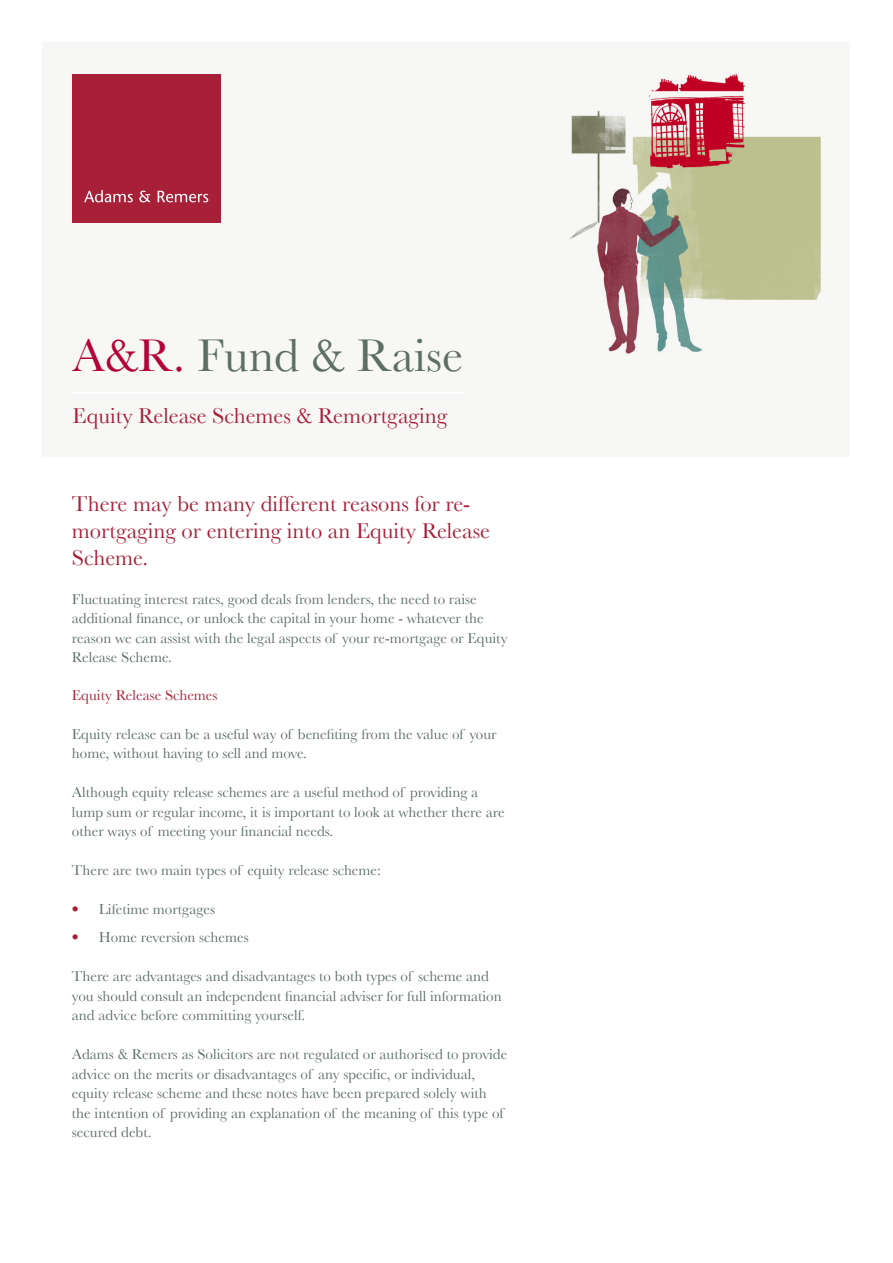
<style>
.page{position:relative;width:893px;height:1263px;background:#fff}
.page>*{position:absolute;margin:0;border:0;box-sizing:border-box;transform-origin:0 0}
.t1{font:48px "Baskerville";color:#5d6e65}
.t2{font:22.5px/27px "Baskerville";color:#a81f38}
.t3{font:15px/19.5px "Baskerville";color:#5d6e65}
.t4{font:15px "Baskerville";color:#a81f38}
.s1{color:#b30437}
.s2{font-family:"New Baskerville Std";color:#a81f38}
</style>
<div class="page">
<div style="left:43px;top:43px;width:807px;height:414px;background:#f7f7f5"></div>
<div style="left:72px;top:74px;width:149px;height:149px;background:#a81f38"></div>
<svg style="left:84px;top:190px;width:49px;height:12px"></svg>
<svg style="left:139px;top:191px;width:12px;height:11px"></svg>
<svg style="left:158px;top:191px;width:50px;height:11px"></svg>
<img style="left:569px;top:74px;width:252px;height:280px">
<hr style="left:73px;top:392px;width:392px;height:2px;background:#fff">
<p class="t1" style="left:72px;top:327px;width:393px"><span class="s1">A&amp;R.</span> Fund &amp; Raise</p>
<p class="t2" style="left:73px;top:402px;width:376px">Equity Release Schemes &amp; Remortgaging</p>
<p class="t2" style="left:72px;top:489px;width:420px">There may be many different reasons for re&shy;mortgaging or entering into an Equity Release<br>Scheme.</p>
<p class="t3" style="left:72px;top:589px;width:437px">Fluctuating interest rates, good deals from lenders, the need to raise additional finance, or unlock the capital in your home - whatever the reason we can assist with the legal aspects of your re-mortgage or Equity Release Scheme.</p>
<p class="t4" style="left:72px;top:686px;width:147px">Equity Release Schemes</p>
<p class="t3" style="left:72px;top:724px;width:426px">Equity release can be a useful way of benefiting from the value of your home, without having to sell and move.</p>
<p class="t3" style="left:72px;top:782px;width:434px">Although equity release schemes are a useful method of providing a lump sum or regular income, it is important to look at whether there are other ways of meeting your financial needs.</p>
<p class="t3" style="left:72px;top:860px;width:310px">There are two main types of equity release scheme:</p>
<p class="t3" style="left:72px;top:899px;width:145px"><span class="s2">•</span> Lifetime mortgages</p>
<p class="t3" style="left:72px;top:927px;width:178px"><span class="s2">•</span> Home reversion schemes</p>
<p class="t3" style="left:72px;top:966px;width:431px">There are advantages and disadvantages to both types of scheme and you should consult an independent financial adviser for full information and advice before committing yourself.</p>
<p class="t3" style="left:72px;top:1044px;width:437px">Adams &amp; Remers as Solicitors are not regulated or authorised to provide advice on the merits or disadvantages of any specific, or individual, equity release scheme and these notes have been prepared solely with the intention of providing an explanation of the meaning of this type of secured debt.</p>
</div>
